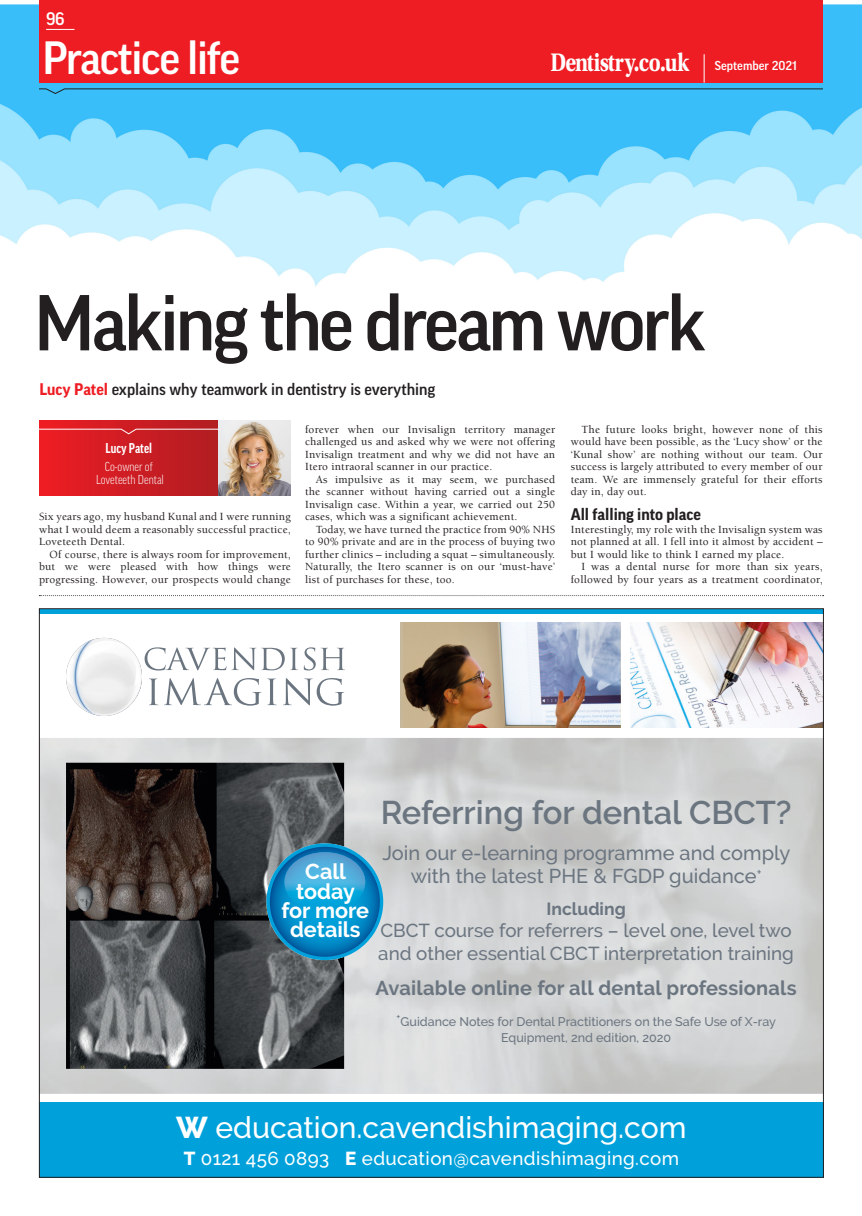
<style>
.page{position:relative;width:862px;height:1216px;background:#fff}
.page>*{position:absolute;margin:0;border:0;box-sizing:border-box;transform-origin:0 0}
.DM_Main_Heading{font:500 76.25px "Good Pro";letter-spacing:-.04em;color:#231f20}
.t1{font:500 45px "Good Pro";letter-spacing:-.03em;color:#fff}
.t2{font:600 32.62px "Raleway";color:#6b7580}
.t3{font:500 30px "Raleway";color:#fff}
.t4{font:700 26.75px "Utopia Std";letter-spacing:-.03em;color:#fff;scale:.8 1}
.t5{font:700 21.5px/19.4px "Raleway";color:#fff;text-align:center}
.t6{font:500 20px/22.5px "Raleway";color:#6b7580;text-align:center}
.t7{font:700 20px "Raleway";letter-spacing:.01em;color:#6b7580}
.t8{font:500 18.75px/22.5px "Raleway";color:#6b7580}
.t9{font:500 18.75px "Raleway";letter-spacing:.02em;color:#fff}
.t10{font:700 17.5px "Raleway";color:#6b7580}
.t11{font:500 17.5px "Good Pro";color:#fff}
.DM_Crosshead{font:500 16.25px "Good Pro";color:#231f20}
.DM_Crosshead-2{font:700 16.25px "Good Pro";color:#231f20}
.DM_Bio_Copy{font:700 condensed 13.75px "Good Pro";color:#fff}
.t12{font:500 12.5px/16.2px "Raleway";color:#6b7580;text-align:center}
.DM_Bio_Copy-2{font:300 condensed 12.5px/13.8px "Good Pro";color:#fff;text-align:center}
.DM_Article_Body_Copy{font:500 11.25px/12.5px "Berkeley";letter-spacing:.02em;color:#231f20;text-align:justify}
.s1{font-family:"Good Pro";font-weight:500;font-size:12.5px}
.s2{font-weight:700;color:#ee1d23}
.s3{font-weight:800}
</style>
<div class="page">
<img style="left:0;top:0;width:861px;height:287px">
<div style="left:39px;top:0;width:783px;height:82px;background:#ee1d23"></div>
<svg style="left:38px;top:54px;width:785px;height:40px"></svg>
<svg style="left:46px;top:29px;width:28px;height:1px"></svg>
<svg style="left:39px;top:595px;width:784px;height:1px"></svg>
<svg style="left:39px;top:420px;width:180px;height:75px;background:#cf1c22"></svg>
<img style="left:219px;top:420px;width:72px;height:75px">
<svg style="left:39px;top:428px;width:180px;height:6px"></svg>
<svg style="left:144px;top:647px;width:201px;height:23px"></svg>
<svg style="left:149px;top:678px;width:195px;height:27px"></svg>
<img style="left:66px;top:638px;width:76px;height:78px">
<div style="left:39px;top:1102px;width:784px;height:75px;background:#00a1db"></div>
<svg style="left:39px;top:608px;width:784px;height:5px;background:#118ab6"></svg>
<img style="left:41px;top:738px;width:780px;height:355px">
<img style="left:630px;top:622px;width:191px;height:105px">
<img style="left:400px;top:622px;width:220px;height:105px">
<img style="left:66px;top:762px;width:278px;height:306px">
<svg style="left:266px;top:843px;width:117px;height:117px"></svg>
<svg style="left:270px;top:846px;width:109px;height:110px;background:#248bbb"></svg>
<img style="left:284px;top:852px;width:81px;height:60px">
<h3 class="t11" style="left:46px;top:9px;width:20px">96</h3>
<h2 class="t1" style="left:43px;top:32px;width:199px">Practice life</h2>
<h3 class="t4" style="left:550px;top:46px;width:309px">Dentistry.co.uk <span class="s1">September 2021</span></h3>
<p class="DM_Main_Heading" style="left:34px;top:280px;width:673px">Making the dream work</p>
<p class="DM_Crosshead" style="left:39px;top:380px;width:397px"><span class="s2">Lucy Patel</span> explains why teamwork in dentistry is everything</p>
<p class="DM_Bio_Copy" style="left:106px;top:441px;width:48px">Lucy Patel</p>
<p class="DM_Bio_Copy-2" style="left:96px;top:459px;width:69px">Co-owner of<br>Loveteeth Dental</p>
<p class="DM_Article_Body_Copy" style="left:39px;top:510px;width:253px">Six years ago, my husband Kunal and I were running what I would deem a reasonably successful practice, Loveteeth Dental.</p>
<p class="DM_Article_Body_Copy" style="left:39px;top:548px;width:253px;text-indent:11px">Of course, there is always room for improvement, but we were pleased with how things were progressing. However, our prospects would change</p>
<p class="DM_Article_Body_Copy" style="left:305px;top:423px;width:251px">forever when our Invisalign territory manager challenged us and asked why we were not offering Invisalign treatment and why we did not have an Itero intraoral scanner in our practice.</p>
<p class="DM_Article_Body_Copy" style="left:305px;top:473px;width:251px;text-indent:11px">As impulsive as it may seem, we purchased the scanner without having carried out a single Invisalign case. Within a year, we carried out 250 cases, which was a significant achievement.</p>
<p class="DM_Article_Body_Copy" style="left:305px;top:523px;width:251px;text-indent:11px">Today, we have turned the practice from 90% NHS to 90% private and are in the process of buying two further clinics – including a squat – simultaneously.<br>Naturally, the Itero scanner is on our ‘must-have’ list of purchases for these, too.</p>
<p class="DM_Article_Body_Copy" style="left:570px;top:423px;width:253px;text-indent:11px">The future looks bright, however none of this would have been possible, as the ‘Lucy show’ or the ‘Kunal show’ are nothing without our team. Our success is largely attributed to every member of our team. We are immensely grateful for their efforts day in, day out.</p>
<p class="DM_Crosshead-2" style="left:570px;top:505px;width:132px">All falling into place</p>
<p class="DM_Article_Body_Copy" style="left:570px;top:523px;width:253px">Interestingly, my role with the Invisalign system was not planned at all. I fell into it almost by accident – but I would like to think I earned my place.</p>
<p class="DM_Article_Body_Copy" style="left:570px;top:560px;width:253px;text-align:right">I was a dental nurse for more than six years, followed by four years as a treatment coordinator,</p>
<p class="t2" style="left:380px;top:793px;width:412px">Referring for dental CBCT?</p>
<p class="t6" style="left:382px;top:841px;width:409px">Join our e-learning programme and comply with the latest PHE &amp; FGDP guidance<sup>+</sup></p>
<p class="t10" style="left:546px;top:898px;width:81px">Including</p>
<p class="t8" style="left:378px;top:919px;width:417px">CBCT course for referrers – level one, level two and other essential CBCT interpretation training</p>
<p class="t7" style="left:375px;top:976px;width:422px">Available online for all dental professionals</p>
<p class="t12" style="left:396px;top:1013px;width:381px"><sup>+</sup>Guidance Notes for Dental Practitioners on the Safe Use of X-ray<br>Equipment, 2nd edition, 2020</p>
<p class="t5" style="left:281px;top:862px;width:89px">Call today for more details</p>
<p class="t3" style="left:176px;top:1110px;width:511px"><span class="s3">W</span> education.cavendishimaging.com</p>
<p class="t9" style="left:183px;top:1147px;width:496px"><span class="s3">T</span> 0121 456 0893 <span class="s3">E</span> education@cavendishimaging.com</p>
</div>
